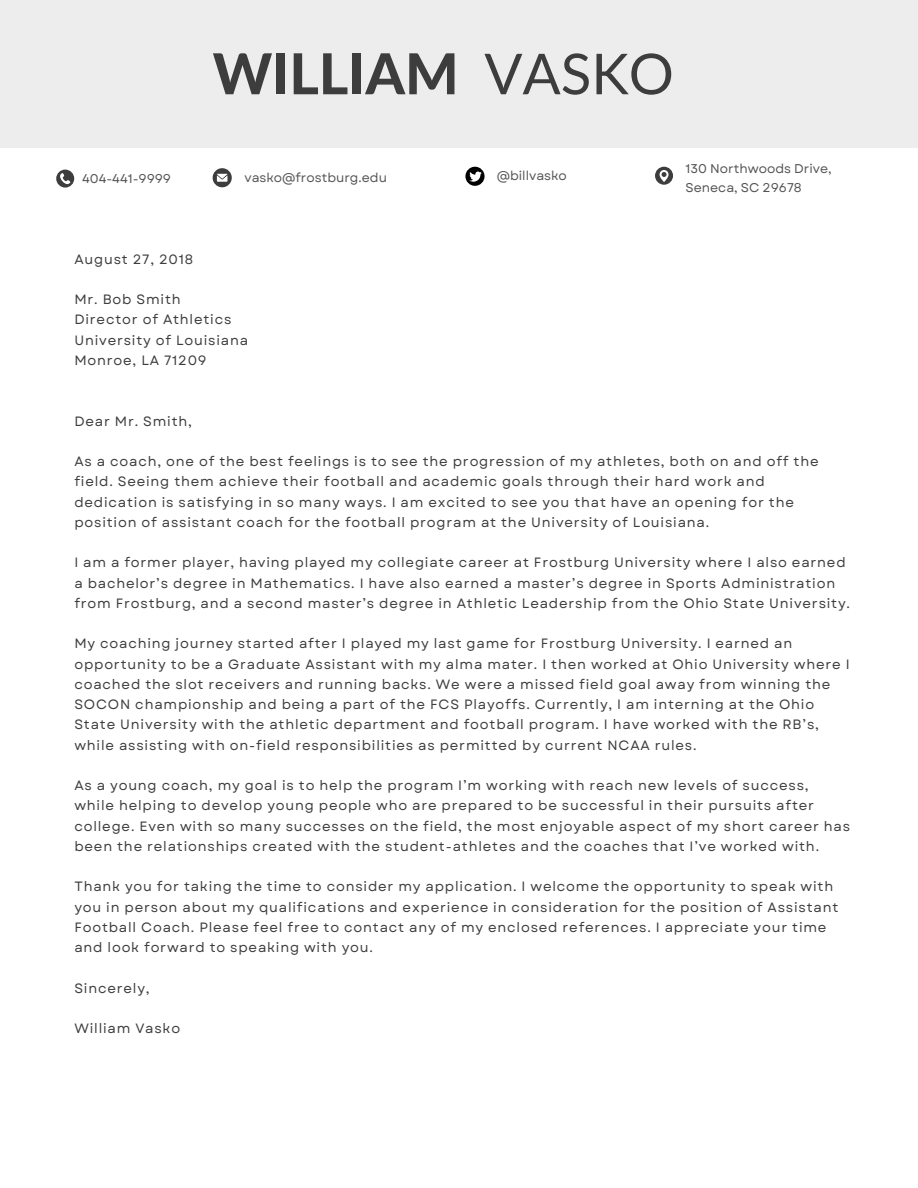
<style>
.page{position:relative;width:918px;height:1188px;background:#fff}
.page>*{position:absolute;margin:0;border:0;box-sizing:border-box;transform-origin:0 0}
.t1{font:800 56.4px "Lato";color:#3d3d3d}
.t2{font:13.5px/20.2px "Garet";letter-spacing:.06em;color:#3d3d3d}
.t3{font:12.75px/19px "Garet";color:#545454}
.s1{font-weight:400}
</style>
<div class="page">
<div style="left:0;top:0;width:918px;height:147px;background:#ededed"></div>
<svg style="left:213px;top:168px;width:19px;height:19px"></svg>
<svg style="left:217px;top:174px;width:10px;height:8px"></svg>
<div style="left:56px;top:170px;width:18px;height:18px;background:#3d3d3d;border-radius:50%"></div>
<svg style="left:60px;top:173px;width:11px;height:11px"></svg>
<div style="left:655px;top:167px;width:18px;height:18px;background:#3d3d3d;border-radius:50%"></div>
<svg style="left:660px;top:170px;width:9px;height:12px"></svg>
<svg style="left:465px;top:167px;width:20px;height:19px"></svg>
<h1 class="t1" style="left:213px;top:39px;width:463px">WILLIAM <span class="s1">VASKO</span></h1>
<p class="t3" style="left:82px;top:169px;width:90px">404-441-9999</p>
<p class="t3" style="left:244px;top:168px;width:144px">vasko@frostburg.edu</p>
<p class="t3" style="left:686px;top:159px;width:148px">130 Northwoods Drive,<br>Seneca, SC 29678</p>
<p class="t3" style="left:497px;top:166px;width:72px">@billvasko</p>
<p class="t2" style="left:74px;top:249px;width:120px">August 27, 2018</p>
<p class="t2" style="left:74px;top:289px;width:175px">Mr. Bob Smith<br>Director of Athletics<br>University of Louisiana<br>Monroe, LA 71209</p>
<p class="t2" style="left:74px;top:411px;width:119px">Dear Mr. Smith,</p>
<p class="t2" style="left:74px;top:451px;width:746px">As a coach, one of the best feelings is to see the progression of my athletes, both on and off the field. Seeing them achieve their football and academic goals through their hard work and dedication is satisfying in so many ways. I am excited to see you that have an opening for the position of assistant coach for the football program at the University of Louisiana.</p>
<p class="t2" style="left:74px;top:553px;width:777px">I am a former player, having played my collegiate career at Frostburg University where I also earned a bachelor’s degree in Mathematics. I have also earned a master’s degree in Sports Administration from Frostburg, and a second master’s degree in Athletic Leadership from the Ohio State University.</p>
<p class="t2" style="left:74px;top:634px;width:777px">My coaching journey started after I played my last game for Frostburg University. I earned an opportunity to be a Graduate Assistant with my alma mater. I then worked at Ohio University where I coached the slot receivers and running backs. We were a missed field goal away from winning the SOCON championship and being a part of the FCS Playoffs. Currently, I am interning at the Ohio State University with the athletic department and football program. I have worked with the RB’s, while assisting with on-field responsibilities as permitted by current NCAA rules.</p>
<p class="t2" style="left:74px;top:775px;width:777px">As a young coach, my goal is to help the program I’m working with reach new levels of success, while helping to develop young people who are prepared to be successful in their pursuits after college. Even with so many successes on the field, the most enjoyable aspect of my short career has been the relationships created with the student-athletes and the coaches that I’ve worked with.</p>
<p class="t2" style="left:74px;top:877px;width:766px">Thank you for taking the time to consider my application. I welcome the opportunity to speak with you in person about my qualifications and experience in consideration for the position of Assistant Football Coach. Please feel free to contact any of my enclosed references. I appreciate your time and look forward to speaking with you.</p>
<p class="t2" style="left:74px;top:978px;width:77px">Sincerely,</p>
<p class="t2" style="left:74px;top:1018px;width:107px">William Vasko</p>
</div>
